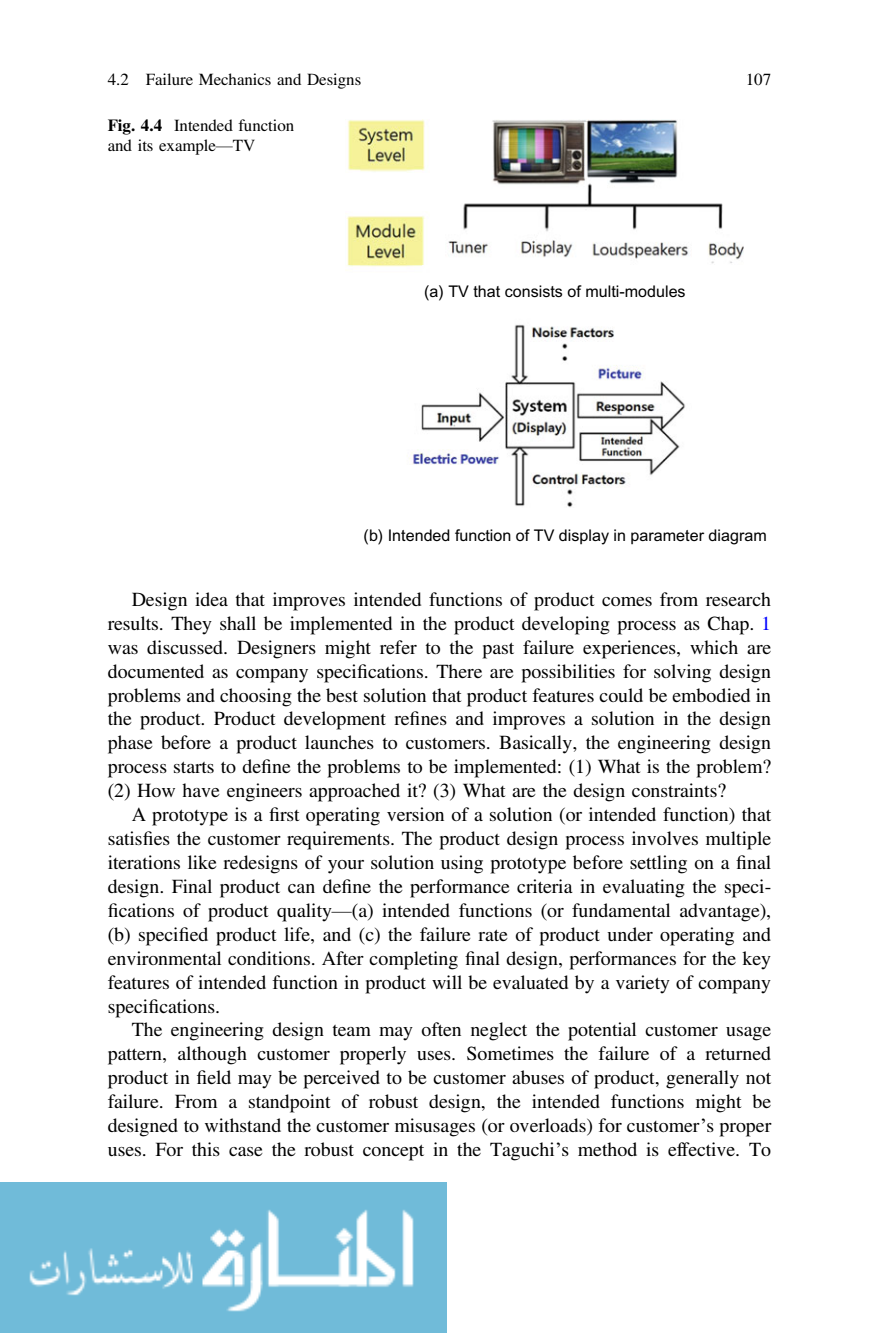
<style>
.page{position:relative;width:879px;height:1333px;background:#fff}
.page>*{position:absolute;margin:0;border:0;box-sizing:border-box;transform-origin:0 0}
.t1{font:20px/24px "Adv TT5 ada 87 cc 5";color:#000;text-align:justify}
.t2{font:17px/20px "Adv TT5 ada 87 cc 5";color:#000}
.t3{font:16px "Arial MT4";color:#000}
.s1{font-family:"Adv T Teeee 58 d 9.B24"}
.s2{font-family:"Adv TT3713 a 231"}
.s3{color:#00f}
.s4{font-family:"Adv TT5 ada 87 cc+fb 2"}
</style>
<div class="page">
<img style="left:0;top:1182px;width:446px;height:150px">
<img style="left:347px;top:119px;width:397px;height:388px">
<p class="t2" style="left:108px;top:71px;width:255px">4.2 Failure Mechanics and Designs</p>
<p class="t2" style="left:746px;top:71px;width:27px">107</p>
<p class="t2" style="left:108px;top:117px;width:188px"><span class="s1">Fig. 4.4</span> Intended function and its example<span class="s2">—</span>TV</p>
<p class="t3" style="left:424px;top:286px;width:263px">(a) TV that consists of multi-modules</p>
<p class="t3" style="left:364px;top:529px;width:404px">(b) Intended function of TV display in parameter diagram</p>
<p class="t1" style="left:108px;top:589px;width:665px;text-indent:24px">Design idea that improves intended functions of product comes from research results. They shall be implemented in the product developing process as Chap. <span class="s3">1 </span>was discussed. Designers might refer to the past failure experiences, which are documented as company speci<span class="s4">fi</span>cations. There are possibilities for solving design problems and choosing the best solution that product features could be embodied in the product. Product development re<span class="s4">fi</span>nes and improves a solution in the design phase before a product launches to customers. Basically, the engineering design process starts to de<span class="s4">fi</span>ne the problems to be implemented: (1) What is the problem? (2) How have engineers approached it? (3) What are the design constraints?</p>
<p class="t1" style="left:108px;top:804px;width:665px;text-indent:24px">A prototype is a <span class="s4">fi</span>rst operating version of a solution (or intended function) that satis<span class="s4">fi</span>es the customer requirements. The product design process involves multiple iterations like redesigns of your solution using prototype before settling on a <span class="s4">fi</span>nal design. Final product can de<span class="s4">fi</span>ne the performance criteria in evaluating the speci&shy;<span class="s4">fi</span>cations of product quality<span class="s2">—</span>(a) intended functions (or fundamental advantage), (b) speci<span class="s4">fi</span>ed product life, and (c) the failure rate of product under operating and environmental conditions. After completing <span class="s4">fi</span>nal design, performances for the key features of intended function in product will be evaluated by a variety of company speci<span class="s4">fi</span>cations.</p>
<p class="t1" style="left:108px;top:1019px;width:665px;text-indent:24px">The engineering design team may often neglect the potential customer usage pattern, although customer properly uses. Sometimes the failure of a returned product in <span class="s4">fi</span>eld may be perceived to be customer abuses of product, generally not failure. From a standpoint of robust design, the intended functions might be designed to withstand the customer misusages (or overloads) for customer<span class="s2">’</span>s proper uses. For this case the robust concept in the Taguchi<span class="s2">’</span>s method is effective. To</p>
</div>
